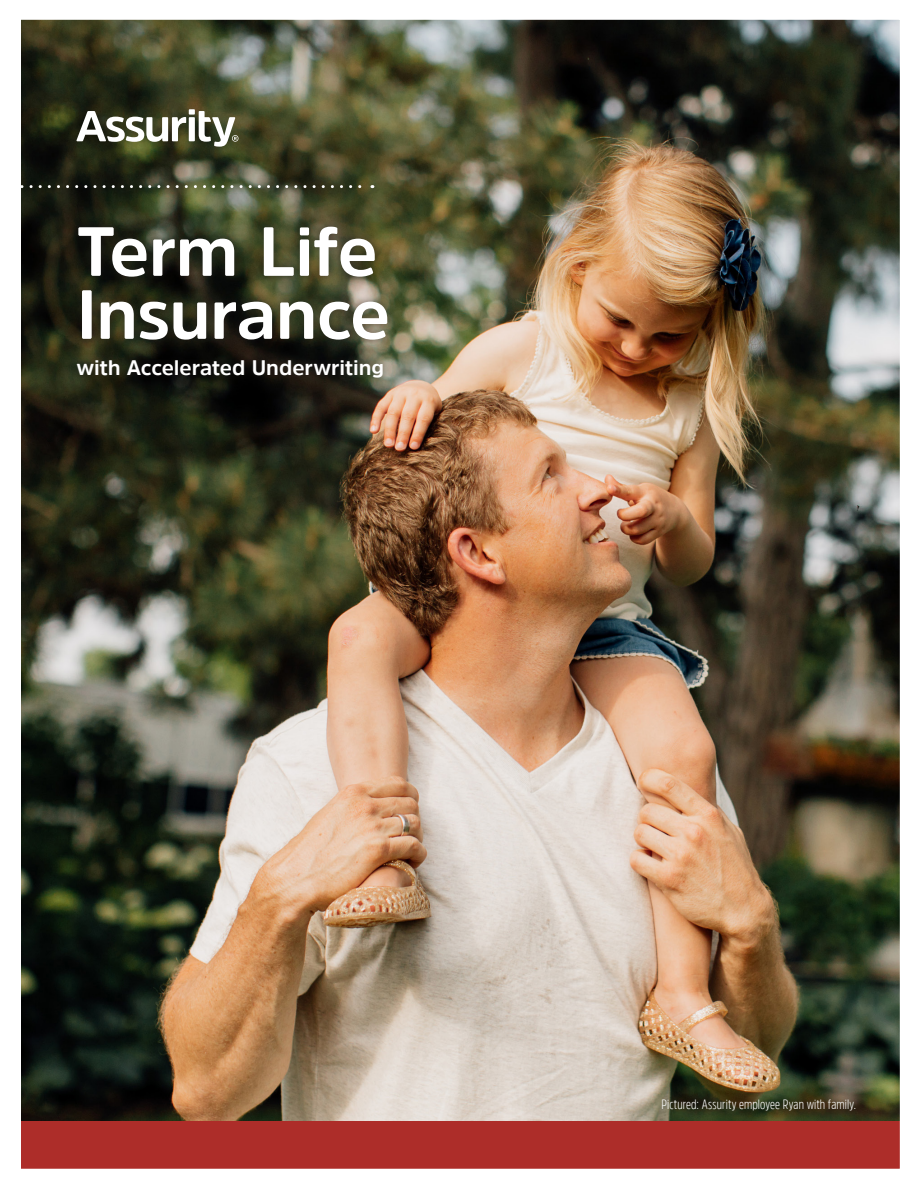
<style>
.page{position:relative;width:918px;height:1188px;background:#fff}
.page>*{position:absolute;margin:0;border:0;box-sizing:border-box;transform-origin:0 0}
.Title-line_-_46pt__4{font:700 69px/63px "Amsi Pro";letter-spacing:-.015em;color:#fff}
.Title-line_-_46pt__4-2{font:700 21px "Amsi Pro";letter-spacing:-.005em;color:#fff}
.Disclaimer_9pt_conde{font:300 13.5px "Amsi Pro Cond";letter-spacing:.01em;color:#fff}
</style>
<div class="page">
<img style="left:21px;top:19px;width:879px;height:1150px">
<p class="Title-line_-_46pt__4" style="left:76px;top:219px;width:315px">Term Life<br>Insurance</p>
<p class="Title-line_-_46pt__4-2" style="left:76px;top:353px;width:309px">with Accelerated Underwriting</p>
<p class="Disclaimer_9pt_conde" style="left:662px;top:1095px;width:196px">Pictured: Assurity employee Ryan with family.</p>
</div>
